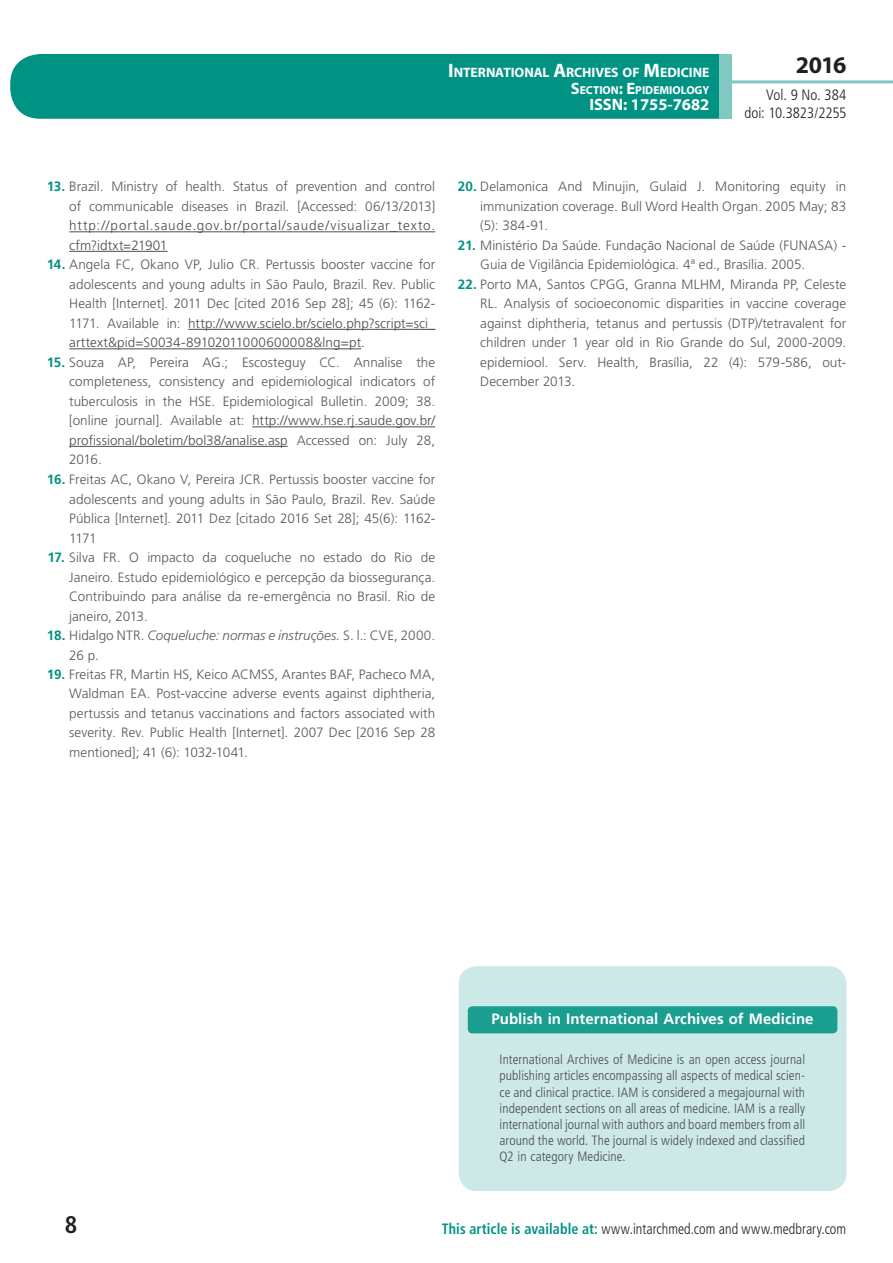
<style>
.page{position:relative;width:893px;height:1263px;background:#fff}
.page>*{position:absolute;margin:0;border:0;box-sizing:border-box;transform-origin:0 0}
.t1{font:700 24px "Myriad Pro";color:#231f20}
.t2{font:700 condensed 24px "Frutiger LT Std";color:#231f20}
.t3{font:700 16.5px "Myriad Pro";color:#fff}
.t4{font:300 condensed 15px "Frutiger LT Std";letter-spacing:.005em;color:#231f20;scale:.94 1}
.t5{font:700 15px "Frutiger LT Std";letter-spacing:.005em;color:#fff}
.t6{font:300 condensed 15px/18px "Frutiger LT Std";letter-spacing:.005em;color:#231f20;text-align:right}
.t7{font:700 13.65px "Myriad Pro";letter-spacing:-.005em;color:#fff}
.t8{font:300 13.5px/19.5px "Frutiger LT Std";color:#57585a;text-align:justify}
.t9{font:300 condensed 13.5px/16.2px "Frutiger LT Std";letter-spacing:.01em;color:#4b4c4d;text-align:justify}
.t10{font:300 13.5px/19.5px "Frutiger LT Std";letter-spacing:.06em;color:#4b4c4d}
.t11{font:700 11.55px "Myriad Pro";color:#fff}
.s1{font-size:19.5px}
.s2{font-size:16.5px}
.s3{font-weight:700;color:#009384}
.s4{color:#4b4c4d}
.s5{font-style:italic}
</style>
<div class="page">
<div style="left:10px;top:54px;width:775px;height:65px;background:#009384;border-radius:30px"></div>
<div style="left:732px;top:0;width:161px;height:157px;background:#fff"></div>
<hr style="left:730px;top:80px;width:163px;height:3px;background:#80c9c2">
<div style="left:719px;top:54px;width:13px;height:65px;background:#80c9c2"></div>
<hr style="left:69px;top:231px;width:366px;height:1px;background:#4b4c4d">
<hr style="left:69px;top:251px;width:98px;height:1px;background:#4b4c4d">
<hr style="left:188px;top:329px;width:247px;height:1px;background:#4b4c4d">
<hr style="left:69px;top:348px;width:292px;height:1px;background:#4b4c4d">
<hr style="left:252px;top:426px;width:183px;height:1px;background:#4b4c4d">
<hr style="left:69px;top:446px;width:219px;height:1px;background:#4b4c4d">
<div style="left:459px;top:966px;width:387px;height:225px;background:#cce9e7;border-radius:18px"></div>
<div style="left:468px;top:1006px;width:369px;height:27px;background:#1a9e90;border-radius:4px"></div>
<p class="t7" style="left:448px;top:64px;width:263px"><span class="s1">I</span>NTERNATIONAL <span class="s1">A</span>RCHIVES OF <span class="s1">M</span>EDICINE</p>
<p class="t11" style="left:571px;top:82px;width:140px"><span class="s2">S</span>ECTION<span class="s2">: E</span>PIDEMIOLOGY</p>
<p class="t3" style="left:589px;top:94px;width:122px">ISSN: 1755-7682</p>
<h1 class="t1" style="left:796px;top:49px;width:52px">2016</h1>
<p class="t6" style="left:744px;top:86px;width:103px">Vol. 9 No. 384 doi: 10.3823/2255</p>
<p class="t8" style="left:47px;top:177px;width:390px;text-align:right"><span class="s3">13.</span> Brazil. Ministry of health. Status of prevention and control of communicable diseases in Brazil. [Accessed: 06/13/2013]</p>
<p class="t10" style="left:69px;top:216px;width:367px">http://portal.saude.gov.br/portal/saude/visualizar_texto. cfm?idtxt=21901</p>
<p class="t8" style="left:69px;top:255px;width:367px;text-indent:-23px"><span class="s3">14.</span> Angela FC, Okano VP, Julio CR. Pertussis booster vaccine for adolescents and young adults in São Paulo, Brazil. Rev. Public Health [Internet]. 2011 Dec [cited 2016 Sep 28]; 45 (6): 1162- 1171. Available in: <span class="s4">http://www.scielo.br/scielo.php?script=sci_ arttext&amp;pid=S0034-89102011000600008&amp;lng=pt</span>.</p>
<p class="t8" style="left:69px;top:353px;width:367px;text-indent:-23px"><span class="s3">15.</span> Souza AP, Pereira AG.; Escosteguy CC. Annalise the completeness, consistency and epidemiological indicators of tuberculosis in the HSE. Epidemiological Bulletin. 2009; 38. [online journal]. Available at: <span class="s4">http://www.hse.rj.saude.gov.br/ profissional/boletim/bol38/analise.asp</span> Accessed on: July 28, 2016.</p>
<p class="t8" style="left:69px;top:470px;width:367px;text-indent:-23px"><span class="s3">16.</span> Freitas AC, Okano V, Pereira JCR. Pertussis booster vaccine for adolescents and young adults in São Paulo, Brazil. Rev. Saúde Pública [Internet]. 2011 Dez [citado 2016 Set 28]; 45(6): 1162- 1171</p>
<p class="t8" style="left:69px;top:548px;width:367px;text-indent:-22px"><span class="s3">17.</span> Silva FR. O impacto da coqueluche no estado do Rio de Janeiro. Estudo epidemiológico e percepção da biossegurança.<br>Contribuindo para análise da re-emergência no Brasil. Rio de janeiro, 2013.</p>
<p class="t8" style="left:69px;top:626px;width:367px;text-indent:-23px"><span class="s3">18.</span> Hidalgo NTR. <span class="s5">Coqueluche: normas e instruções.</span> S. l.: CVE, 2000.<br>26 p.</p>
<p class="t8" style="left:69px;top:665px;width:367px;text-indent:-22px"><span class="s3">19.</span> Freitas FR, Martin HS, Keico ACMSS, Arantes BAF, Pacheco MA, Waldman EA. Post-vaccine adverse events against diphtheria, pertussis and tetanus vaccinations and factors associated with severity. Rev. Public Health [Internet]. 2007 Dec [2016 Sep 28 mentioned]; 41 (6): 1032-1041.</p>
<p class="t8" style="left:480px;top:177px;width:367px;text-indent:-23px"><span class="s3">20.</span> Delamonica And Minujin, Gulaid J. Monitoring equity in immunization coverage. Bull Word Health Organ. 2005 May; 83 (5): 384-91.</p>
<p class="t8" style="left:480px;top:236px;width:367px;text-indent:-23px"><span class="s3">21.</span> Ministério Da Saúde. Fundação Nacional de Saúde (FUNASA) -<br>Guia de Vigilância Epidemiológica. 4ª ed., Brasília. 2005.</p>
<p class="t8" style="left:480px;top:275px;width:367px;text-indent:-23px"><span class="s3">22.</span> Porto MA, Santos CPGG, Granna MLHM, Miranda PP, Celeste RL. Analysis of socioeconomic disparities in vaccine coverage against diphtheria, tetanus and pertussis (DTP)/tetravalent for children under 1 year old in Rio Grande do Sul, 2000-2009. epidemiool. Serv. Health, Brasília, 22 (4): 579-586, out-December 2013.</p>
<p class="t5" style="left:491px;top:1010px;width:324px">Publish in International Archives of Medicine</p>
<p class="t9" style="left:500px;top:1052px;width:307px">International Archives of Medicine is an open access journal publishing articles encompassing all aspects of medical scien&shy;ce and clinical practice. IAM is considered a megajournal with independent sections on all areas of medicine. IAM is a really international journal with authors and board members from all around the world. The journal is widely indexed and classified Q2 in category Medicine.</p>
<h1 class="t2" style="left:65px;top:1210px;width:14px">8</h1>
<p class="t4" style="left:442px;top:1220px;width:432px"><span class="s3">This article is available at:</span> www.intarchmed.com and www.medbrary.com</p>
</div>
